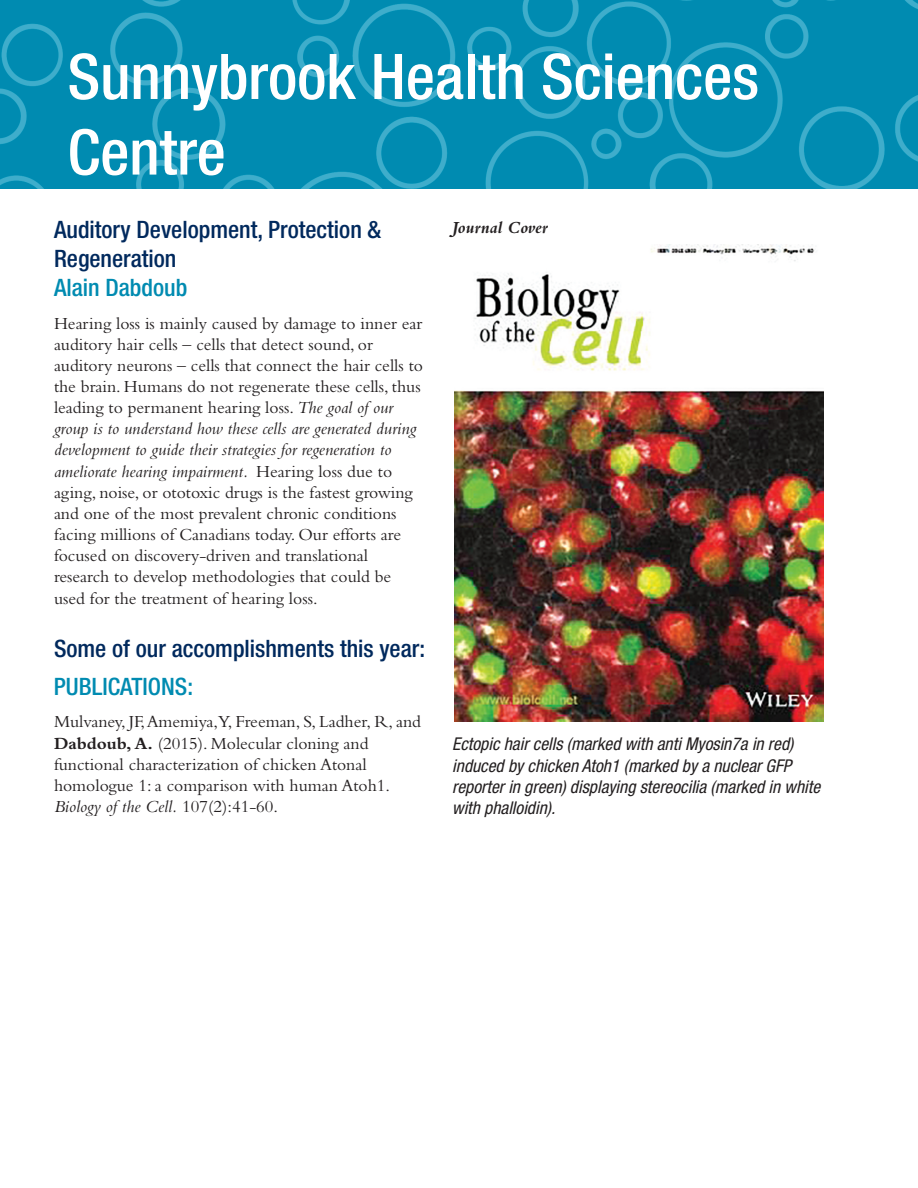
<style>
.page{position:relative;width:918px;height:1188px;background:#fff}
.page>*{position:absolute;margin:0;border:0;box-sizing:border-box;transform-origin:0 0}
.t1{font:500 condensed 63px/75.6px "Helvetica Neue LT Std";color:#fff}
.t2{font:500 condensed 24px/28.8px "Helvetica Neue LT Std";color:#00295d}
.t3{font:500 condensed 24px "Helvetica Neue LT Std";color:#008bb1}
.t4{font:17.7px/21.1px "Bembo";color:#231f20}
.t5{font:italic condensed 17.7px/21.1px "Helvetica Neue LT Std";color:#231f20}
.t6{font:italic 700 17.7px "Bembo";color:#231f20}
.s1{font-style:italic}
.s2{font-weight:700}
</style>
<div class="page">
<img style="left:0;top:0;width:918px;height:189px">
<img style="left:455px;top:244px;width:368px;height:478px">
<hr style="left:917px;top:0;width:1px;height:54px;background:#bedfeb">
<svg style="left:917px;top:54px;width:1px;height:27px"></svg>
<h1 class="t1" style="left:68px;top:44px;width:693px">Sunnybrook Health Sciences<br>Centre</h1>
<h2 class="t2" style="left:54px;top:218px;width:329px">Auditory Development, Protection &amp;<br>Regeneration</h2>
<h2 class="t3" style="left:54px;top:279px;width:135px">Alain Dabdoub</h2>
<p class="t4" style="left:54px;top:314px;width:371px">Hearing loss is mainly caused by damage to inner ear auditory hair cells – cells that detect sound, or auditory neurons – cells that connect the hair cells to the brain. Humans do not regenerate these cells, thus leading to permanent hearing loss. <span class="s1">The goal of our group is to understand how these cells are generated during development to guide their strategies for regeneration to ameliorate hearing impairment.</span> Hearing loss due to aging, noise, or ototoxic drugs is the fastest growing and one of the most prevalent chronic conditions facing millions of Canadians today. Our efforts are focused on discovery-driven and translational research to develop methodologies that could be used for the treatment of hearing loss.</p>
<h2 class="t2" style="left:54px;top:636px;width:373px">Some of our accomplishments this year:</h2>
<h2 class="t3" style="left:54px;top:678px;width:141px">PUBLICATIONS:</h2>
<p class="t4" style="left:54px;top:713px;width:369px">Mulvaney, JF,Amemiya,Y, Freeman, S, Ladher, R, and <span class="s2">Dabdoub, A.</span> (2015). Molecular cloning and functional characterization of chicken Atonal homologue 1: a comparison with human Atoh1.<br><span class="s1">Biology of the Cell.</span> 107(2):41-60.</p>
<p class="t6" style="left:452px;top:221px;width:97px">Journal Cover</p>
<p class="t5" style="left:452px;top:735px;width:369px">Ectopic hair cells (marked with anti Myosin7a in red) induced by chicken Atoh1 (marked by a nuclear GFP reporter in green) displaying stereocilia (marked in white with phalloidin).</p>
</div>
